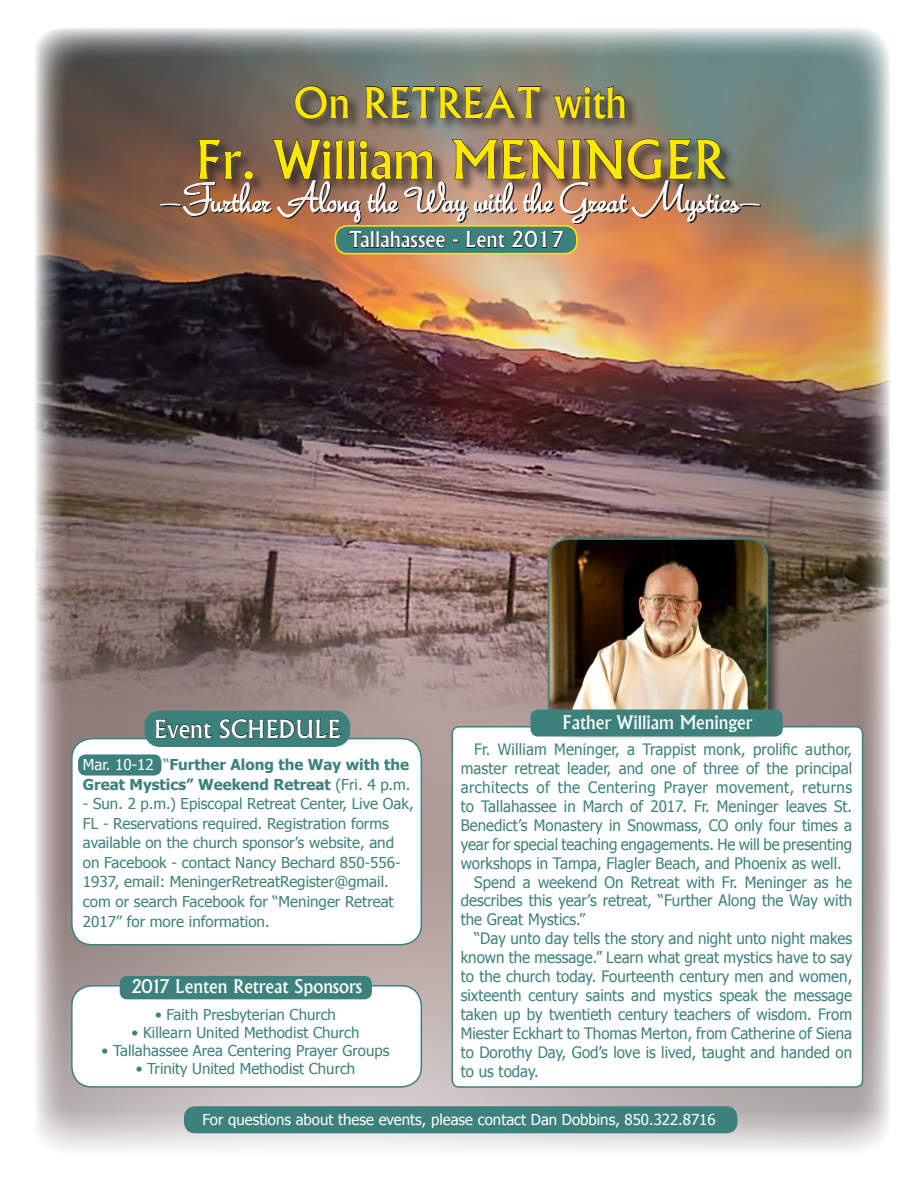
<style>
.page{position:relative;width:918px;height:1188px;background:#fff}
.page>*{position:absolute;margin:0;border:0;box-sizing:border-box;transform-origin:0 0}
.t1{font:500 51px "Albertus";color:#ffe800}
.t2{font:43.5px "Bella Donna";color:#fff}
.t3{font:500 40.5px "Albertus";color:#ffe800}
.t4{font:500 24px "Albertus";color:#fff}
.t5{font:500 21px "Albertus";color:#fff}
.t6{font:500 18px "Albertus";color:#fff}
.text_Style_1{font:15.75px/18.9px "Tahoma";color:#3d817d;text-align:justify;scale:.96 1}
.flyer_bio_text{font:15.75px/18.9px "Tahoma";color:#3d817d;text-align:justify;scale:.96 1}
.Events_descriptor{font:15px/19.6px "Tahoma";color:#3d817d}
.Sponsors{font:15px "Tahoma";color:#3d817d}
.Events_descriptor-2{font:700 15px/19.5px "Tahoma";color:#3d817d}
.t7{font:15px "Tahoma";color:#fff}
.s1{font-weight:400;color:#fff}
.s2{font-weight:400}
</style>
<div class="page">
<img style="left:35px;top:28px;width:855px;height:1123px">
<div style="left:72px;top:986px;width:349px;height:101px;background:#fff;border-radius:20px"></div>
<div style="left:71px;top:985px;width:351px;height:103px;border:2px solid #3d817d;border-radius:20px"></div>
<div style="left:120px;top:977px;width:251px;height:22px;background:#3d817d;border-radius:7px"></div>
<div style="left:120px;top:976px;width:252px;height:23px;border:2px solid #3d817d;border-radius:7px"></div>
<div style="left:185px;top:1107px;width:552px;height:26px;background:#3d817d;border-radius:10px"></div>
<div style="left:184px;top:1106px;width:554px;height:27px;border:1px solid #3d817d;border-radius:10px"></div>
<div style="left:452px;top:727px;width:411px;height:360px;background:#fff;border-radius:7px"></div>
<div style="left:452px;top:726px;width:411px;height:362px;border:2px solid #3d817d;border-radius:7px"></div>
<div style="left:545px;top:535px;width:237px;height:206px;background:#231f20;opacity:.75"></div>
<img style="left:549px;top:539px;width:218px;height:171px">
<div style="left:548px;top:538px;width:220px;height:190px;border:2px solid #3d817d;border-radius:20px"></div>
<div style="left:531px;top:710px;width:251px;height:26px;background:#3d817d;border-radius:7px"></div>
<div style="left:531px;top:710px;width:252px;height:27px;border:2px solid #3d817d;border-radius:7px"></div>
<div style="left:72px;top:739px;width:349px;height:206px;background:#fff;border-radius:20px"></div>
<div style="left:71px;top:738px;width:351px;height:207px;border:2px solid #3d817d;border-radius:20px"></div>
<div style="left:145px;top:711px;width:204px;height:35px;background:#3d817d;border-radius:15px"></div>
<div style="left:144px;top:711px;width:206px;height:36px;border:2px solid #3d817d;border-radius:15px"></div>
<svg style="left:155px;top:719px;width:58px;height:20px"></svg>
<svg style="left:219px;top:718px;width:123px;height:21px"></svg>
<div style="left:79px;top:755px;width:82px;height:20px;background:#3d817d;border-radius:7px"></div>
<div style="left:78px;top:754px;width:83px;height:22px;border:2px solid #3d817d;border-radius:7px"></div>
<div style="left:335px;top:226px;width:242px;height:28px;background:#3d817d;border-radius:12px"></div>
<div style="left:335px;top:225px;width:243px;height:29px;border:2px solid #ffe800;border-radius:12px"></div>
<svg style="left:348px;top:230px;width:98px;height:19px"></svg>
<svg style="left:452px;top:239px;width:7px;height:4px"></svg>
<svg style="left:466px;top:230px;width:99px;height:18px"></svg>
<div style="left:199px;top:85px;width:541px;height:109px;background:#231f20;opacity:.75"></div>
<svg style="left:294px;top:85px;width:56px;height:34px;background:#5e574f"></svg>
<svg style="left:365px;top:83px;width:177px;height:35px;background:#65625c"></svg>
<svg style="left:553px;top:86px;width:74px;height:33px;background:#616159"></svg>
<svg style="left:161px;top:181px;width:600px;height:43px;background:#916c53"></svg>
<img style="left:182px;top:134px;width:558px;height:89px">
<p class="t3" style="left:293px;top:78px;width:335px">On RETREAT with</p>
<p class="t1" style="left:196px;top:128px;width:531px">Fr. William MENINGER</p>
<p class="t2" style="left:159px;top:174px;width:604px">—Further Along the Way with the Great Mystics—</p>
<p class="t5" style="left:349px;top:227px;width:217px">Tallahassee - Lent 2017</p>
<p class="t4" style="left:154px;top:714px;width:188px">Event SCHEDULE</p>
<p class="Events_descriptor-2" style="left:83px;top:754px;width:329px"><span class="s1">Mar. 10-12</span> <span class="s2">“</span>Further Along the Way with the<br>Great Mystics” Weekend Retreat <span class="s2">(Fri. 4 p.m.</span></p>
<p class="Events_descriptor" style="left:83px;top:793px;width:332px">- Sun. 2 p.m.) Episcopal Retreat Center, Live Oak, FL - Reservations required. Registration forms available on the church sponsor’s website, and on Facebook - contact Nancy Bechard 850-556- 1937, email: MeningerRetreatRegister@gmail. com or search Facebook for “Meninger Retreat 2017” for more information.</p>
<p class="t6" style="left:131px;top:976px;width:233px">2017 Lenten Retreat Sponsors</p>
<p class="Sponsors" style="left:155px;top:1005px;width:182px">• Faith Presbyterian Church</p>
<p class="Sponsors" style="left:132px;top:1023px;width:229px">• Killearn United Methodist Church</p>
<p class="Sponsors" style="left:102px;top:1041px;width:289px">• Tallahassee Area Centering Prayer Groups</p>
<p class="Sponsors" style="left:136px;top:1059px;width:221px">• Trinity United Methodist Church</p>
<p class="t6" style="left:563px;top:711px;width:191px">Father William Meninger</p>
<p class="text_Style_1" style="left:461px;top:739px;width:409px;text-indent:14px">Fr. William Meninger, a Trappist monk, prolific author, master retreat leader, and one of three of the principal architects of the Centering Prayer movement, returns to Tallahassee in March of 2017. Fr. Meninger leaves St.<br>Benedict’s Monastery in Snowmass, CO only four times a year for special teaching engagements. He will be presenting workshops in Tampa, Flagler Beach, and Phoenix as well.</p>
<p class="text_Style_1" style="left:461px;top:872px;width:409px;text-indent:14px">Spend a weekend On Retreat with Fr. Meninger as he describes this year’s retreat, “Further Along the Way with the Great Mystics.”</p>
<p class="flyer_bio_text" style="left:461px;top:928px;width:409px;text-indent:14px">“Day unto day tells the story and night unto night makes known the message.” Learn what great mystics have to say to the church today. Fourteenth century men and women, sixteenth century saints and mystics speak the message taken up by twentieth century teachers of wisdom. From Miester Eckhart to Thomas Merton, from Catherine of Siena to Dorothy Day, God’s love is lived, taught and handed on to us today.</p>
<p class="t7" style="left:202px;top:1109px;width:515px">For questions about these events, please contact Dan Dobbins, 850.322.8716</p>
</div>
